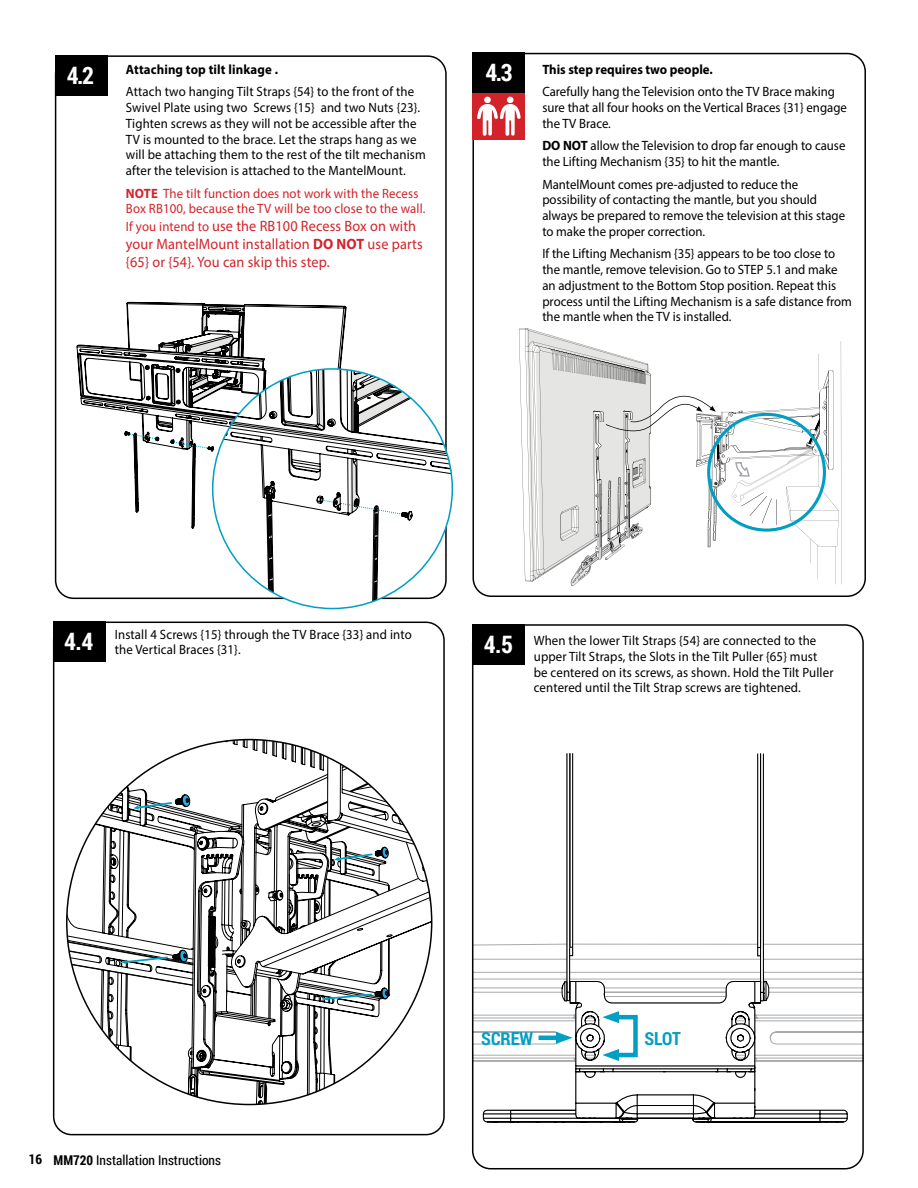
<style>
.page{position:relative;width:918px;height:1188px;background:#fff}
.page>*{position:absolute;margin:0;border:0;box-sizing:border-box;transform-origin:0 0}
.t1{font:700 24px "Roboto Condensed";color:#fff}
.t2{font:700 18px "Roboto Condensed";color:#009fc3}
.t3{font:15px/18px "Myriad Pro";letter-spacing:.01em;color:#d2232a;scale:.95 1}
.t4{font:13.5px/15.8px "Myriad Pro";color:#000;scale:.95 1}
.t5{font:13.5px/15.8px "Myriad Pro";letter-spacing:.01em;color:#d2232a;scale:.95 1}
.t6{font:700 13.5px "Myriad Pro";letter-spacing:.005em;color:#000;scale:.95 1}
.t7{font:13.5px "Roboto Condensed";color:#000}
.s1{font-weight:700}
.s2{font-size:13.5px}
</style>
<div class="page">
<div style="left:472px;top:53px;width:394px;height:544px;border:2px solid #000;border-radius:18px"></div>
<div style="left:472px;top:53px;width:53px;height:40px;background:#000"></div>
<svg style="left:519px;top:328px;width:322px;height:258px"></svg>
<div style="left:53px;top:622px;width:392px;height:513px;border:2px solid #000;border-radius:18px"></div>
<div style="left:53px;top:622px;width:53px;height:40px;background:#000"></div>
<svg style="left:402px;top:821px;width:30px;height:202px"></svg>
<svg style="left:67px;top:740px;width:335px;height:365px"></svg>
<svg style="left:475px;top:943px;width:386px;height:176px"></svg>
<svg style="left:483px;top:943px;width:365px;height:179px"></svg>
<svg style="left:561px;top:753px;width:209px;height:249px"></svg>
<div style="left:472px;top:624px;width:392px;height:545px;border:2px solid #000;border-radius:18px"></div>
<div style="left:472px;top:624px;width:53px;height:40px;background:#000"></div>
<div style="left:611px;top:1015px;width:27px;height:42px;border:4px solid #009fc3"></div>
<svg style="left:602px;top:1049px;width:17px;height:12px"></svg>
<svg style="left:602px;top:1011px;width:17px;height:12px"></svg>
<div style="left:472px;top:93px;width:53px;height:46px;background:#d2232a"></div>
<div style="left:484px;top:97px;width:7px;height:6px;background:#fff;border-radius:50%"></div>
<svg style="left:477px;top:104px;width:44px;height:32px"></svg>
<div style="left:507px;top:97px;width:7px;height:6px;background:#fff;border-radius:50%"></div>
<hr style="left:539px;top:1036px;width:23px;height:4px;background:#009fc3">
<svg style="left:556px;top:1032px;width:17px;height:12px"></svg>
<div style="left:55px;top:55px;width:53px;height:41px;background:#000"></div>
<svg style="left:77px;top:301px;width:269px;height:228px"></svg>
<svg style="left:129px;top:433px;width:79px;height:16px"></svg>
<svg style="left:213px;top:369px;width:239px;height:240px"></svg>
<svg style="left:269px;top:487px;width:6px;height:8px"></svg>
<svg style="left:321px;top:499px;width:82px;height:16px"></svg>
<h1 class="t1" style="left:67px;top:59px;width:29px">4.2</h1>
<p class="t6" style="left:126px;top:61px;width:162px">Attaching top tilt linkage .</p>
<p class="t4" style="left:126px;top:84px;width:317px">Attach two hanging Tilt Straps {54} to the front of the Swivel Plate using two Screws {15} and two Nuts {23}.<br>Tighten screws as they will not be accessible after the TV is mounted to the brace. Let the straps hang as we will be attaching them to the rest of the tilt mechanism after the television is attached to the MantelMount.</p>
<p class="t5" style="left:126px;top:185px;width:316px"><span class="s1">NOTE</span> The tilt function does not work with the Recess<br>Box RB100, because the TV will be too close to the wall.</p>
<p class="t3" style="left:126px;top:217px;width:314px"><span class="s2">If you intend to</span> use the RB100 Recess Box on with your MantelMount installation <span class="s1">DO NOT</span> use parts {65} or {54}. You can skip this step.</p>
<h1 class="t1" style="left:485px;top:55px;width:29px">4.3</h1>
<p class="t6" style="left:542px;top:61px;width:181px">This step requires two people.</p>
<p class="t4" style="left:542px;top:84px;width:322px">Carefully hang the Television onto the TV Brace making sure that all four hooks on the Vertical Braces {31} engage the TV Brace.</p>
<p class="t4" style="left:542px;top:138px;width:321px"><span class="s1">DO NOT</span> allow the Television to drop far enough to cause the Lifting Mechanism {35} to hit the mantle.</p>
<p class="t4" style="left:542px;top:176px;width:320px">MantelMount comes pre-adjusted to reduce the possibility of contacting the mantle, but you should always be prepared to remove the television at this stage to make the proper correction.</p>
<p class="t4" style="left:542px;top:246px;width:327px">If the Lifting Mechanism {35} appears to be too close to the mantle, remove television. Go to STEP 5.1 and make an adjustment to the Bottom Stop position. Repeat this process until the Lifting Mechanism is a safe distance from the mantle when the TV is installed.</p>
<p class="t4" style="left:64px;top:626px;width:367px;text-indent:51px">Install 4 Screws {15} through the TV Brace {33} and into<br><sup>4.4</sup> the Vertical Braces {31}.</p>
<p class="t4" style="left:534px;top:632px;width:317px">When the lower Tilt Straps {54} are connected to the upper Tilt Straps, the Slots in the Tilt Puller {65} must be centered on its screws, as shown. Hold the Tilt Puller centered until the Tilt Strap screws are tightened.</p>
<h1 class="t1" style="left:484px;top:627px;width:31px">4.5</h1>
<p class="t7" style="left:29px;top:1151px;width:194px"><span class="s1">16 MM720</span> Installation Instructions</p>
<h2 class="t2" style="left:481px;top:1026px;width:53px">SCREW</h2>
<h2 class="t2" style="left:645px;top:1026px;width:38px">SLOT</h2>
</div>
